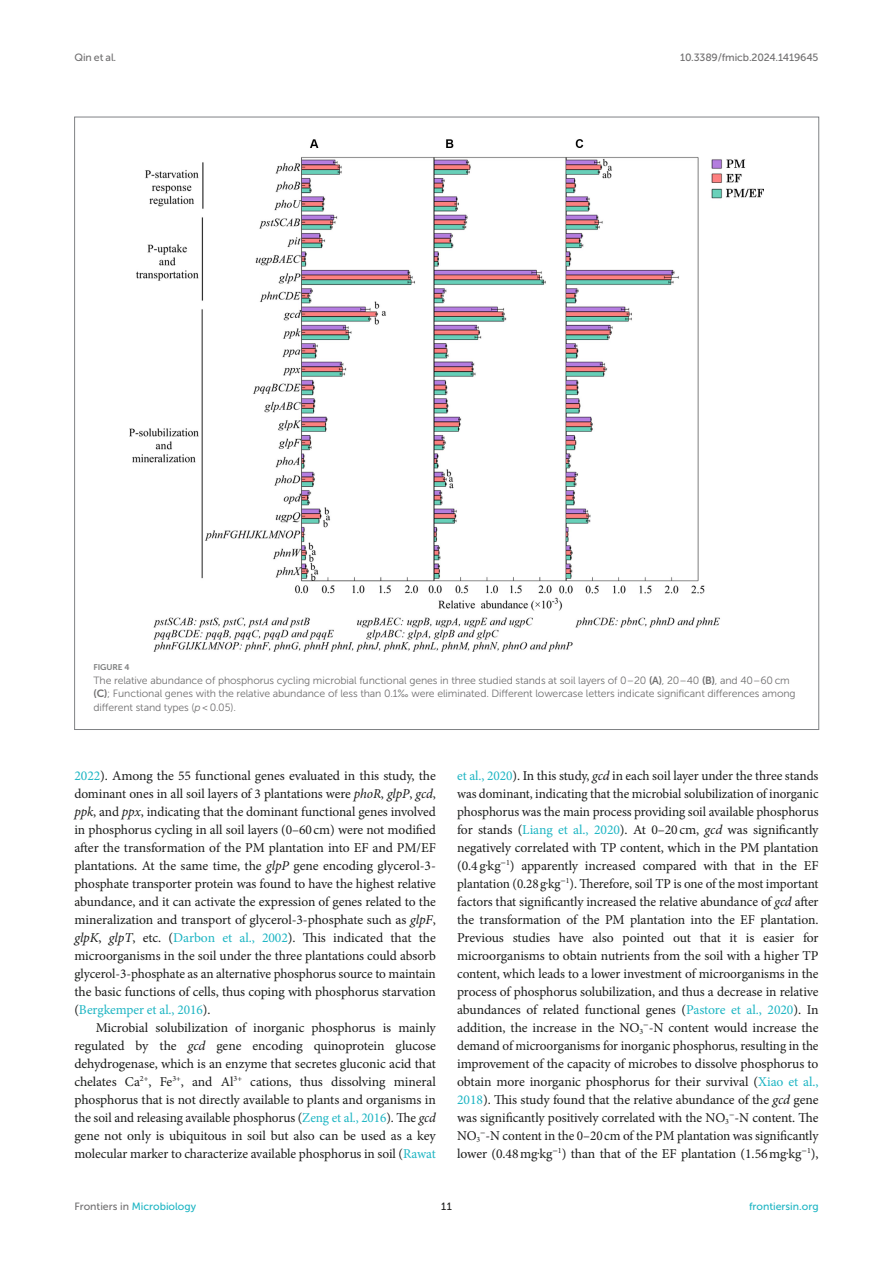
<style>
.page{position:relative;width:893px;height:1263px;background:#fff}
.page>*{position:absolute;margin:0;border:0;box-sizing:border-box;transform-origin:0 0}
.TEXT{font:13.5px/18px "Minion Pro";letter-spacing:-.005em;color:#1b1c1b;text-align:justify}
.FIG_LEG{font:10.5px/13.5px "Museo Sans 300";letter-spacing:-.01em;color:#706f70}
.t1{font:10.5px "Museo Sans 500";color:#1db5c3}
.t2{font:10.5px "Museo Sans 500";letter-spacing:-.015em;color:#706f70}
.t3{font:10.5px "Museo Sans 500";color:#1b1c1b}
.FIG_HD{font:8.25px "Museo Sans 700";letter-spacing:-.01em;color:#7e7f7f}
.s1{font-family:"Museo Sans 700"}
.s2{font-style:italic}
.s3{color:#1db5c3}
.s4{font-family:"Gentium Plus"}
.s5{color:#706f70}
</style>
<div class="page">
<img style="left:130px;top:139px;width:633px;height:512px">
<p class="t2" style="left:74px;top:51px;width:43px">Qin et al.</p>
<p class="t2" style="left:680px;top:51px;width:140px">10.3389/fmicb.2024.1419645</p>
<p class="FIG_HD" style="left:94px;top:663px;width:37px">FIGURE 4</p>
<p class="FIG_LEG" style="left:94px;top:673px;width:704px">The relative abundance of phosphorus cycling microbial functional genes in three studied stands at soil layers of 0–20 <span class="s1">(A)</span>, 20–40 <span class="s1">(B)</span>, and 40–60 cm <span class="s1">(C)</span>; Functional genes with the relative abundance of less than 0.1‰ were eliminated. Different lowercase letters indicate significant differences among different stand types (<span class="s2">p</span> &lt; 0.05).</p>
<p class="TEXT" style="left:74px;top:767px;width:363px"><span class="s3">2022</span>). Among the 55 functional genes evaluated in this study, the dominant ones in all soil layers of 3 plantations were <span class="s2">phoR</span>, <span class="s2">glpP</span>, <span class="s2">gcd</span>, <span class="s2">ppk</span>, and <span class="s2">ppx</span>, indicating that the dominant functional genes involved in phosphorus cycling in all soil layers (0–60cm) were not modified after the transformation of the PM plantation into EF and PM/EF plantations. At the same time, the <span class="s2">glpP</span> gene encoding glycerol-3- phosphate transporter protein was found to have the highest relative abundance, and it can activate the expression of genes related to the mineralization and transport of glycerol-3-phosphate such as <span class="s2">glpF</span>, <span class="s2">glpK</span>, <span class="s2">glpT</span>, etc. (<span class="s3">Darbon et al., 2002</span>). This indicated that the microorganisms in the soil under the three plantations could absorb glycerol-3-phosphate as an alternative phosphorus source to maintain the basic functions of cells, thus coping with phosphorus starvation (<span class="s3">Bergkemper et al., 2016</span>).</p>
<p class="TEXT" style="left:74px;top:1019px;width:363px;text-indent:21px">Microbial solubilization of inorganic phosphorus is mainly regulated by the <span class="s2">gcd</span> gene encoding quinoprotein glucose dehydrogenase, which is an enzyme that secretes gluconic acid that chelates Ca<sup>2+</sup>, Fe<sup>3+</sup>, and Al<sup>3+</sup> cations, thus dissolving mineral phosphorus that is not directly available to plants and organisms in the soil and releasing available phosphorus (<span class="s3">Zeng et al., 2016</span>). The <span class="s2">gcd </span>gene not only is ubiquitous in soil but also can be used as a key molecular marker to characterize available phosphorus in soil (<span class="s3">Rawat</span></p>
<p class="TEXT" style="left:457px;top:767px;width:363px"><span class="s3">et al., 2020</span>). In this study, <span class="s2">gcd</span> in each soil layer under the three stands was dominant, indicating that the microbial solubilization of inorganic phosphorus was the main process providing soil available phosphorus for stands (<span class="s3">Liang et al., 2020</span>). At 0–20cm, <span class="s2">gcd</span> was significantly negatively correlated with TP content, which in the PM plantation (0.4g<span class="s4">‧</span>kg<sup>−</sup><sup>1</sup>) apparently increased compared with that in the EF plantation (0.28g<span class="s4">‧</span>kg<sup>−</sup><sup>1</sup>). Therefore, soil TP is one of the most important factors that significantly increased the relative abundance of <span class="s2">gcd</span> after the transformation of the PM plantation into the EF plantation.<br>Previous studies have also pointed out that it is easier for microorganisms to obtain nutrients from the soil with a higher TP content, which leads to a lower investment of microorganisms in the process of phosphorus solubilization, and thus a decrease in relative abundances of related functional genes (<span class="s3">Pastore et al., 2020</span>). In addition, the increase in the NO<sub>3</sub><sup>−</sup>-N content would increase the demand of microorganisms for inorganic phosphorus, resulting in the improvement of the capacity of microbes to dissolve phosphorus to obtain more inorganic phosphorus for their survival (<span class="s3">Xiao et al., 2018</span>). This study found that the relative abundance of the <span class="s2">gcd</span> gene was significantly positively correlated with the NO<sub>3</sub><sup>−</sup>-N content. The NO<sub>3</sub><sup>−</sup>-N content in the 0–20cm of the PM plantation was significantly lower (0.48mg<span class="s4">‧</span>kg<sup>−</sup><sup>1</sup>) than that of the EF plantation (1.56mg<span class="s4">‧</span>kg<sup>−</sup><sup>1</sup>),</p>
<p class="t1" style="left:74px;top:1200px;width:123px"><span class="s5">Frontiers in</span> Microbiology</p>
<p class="t3" style="left:441px;top:1200px;width:12px">11</p>
<p class="t1" style="left:749px;top:1200px;width:71px">frontiersin.org</p>
</div>
